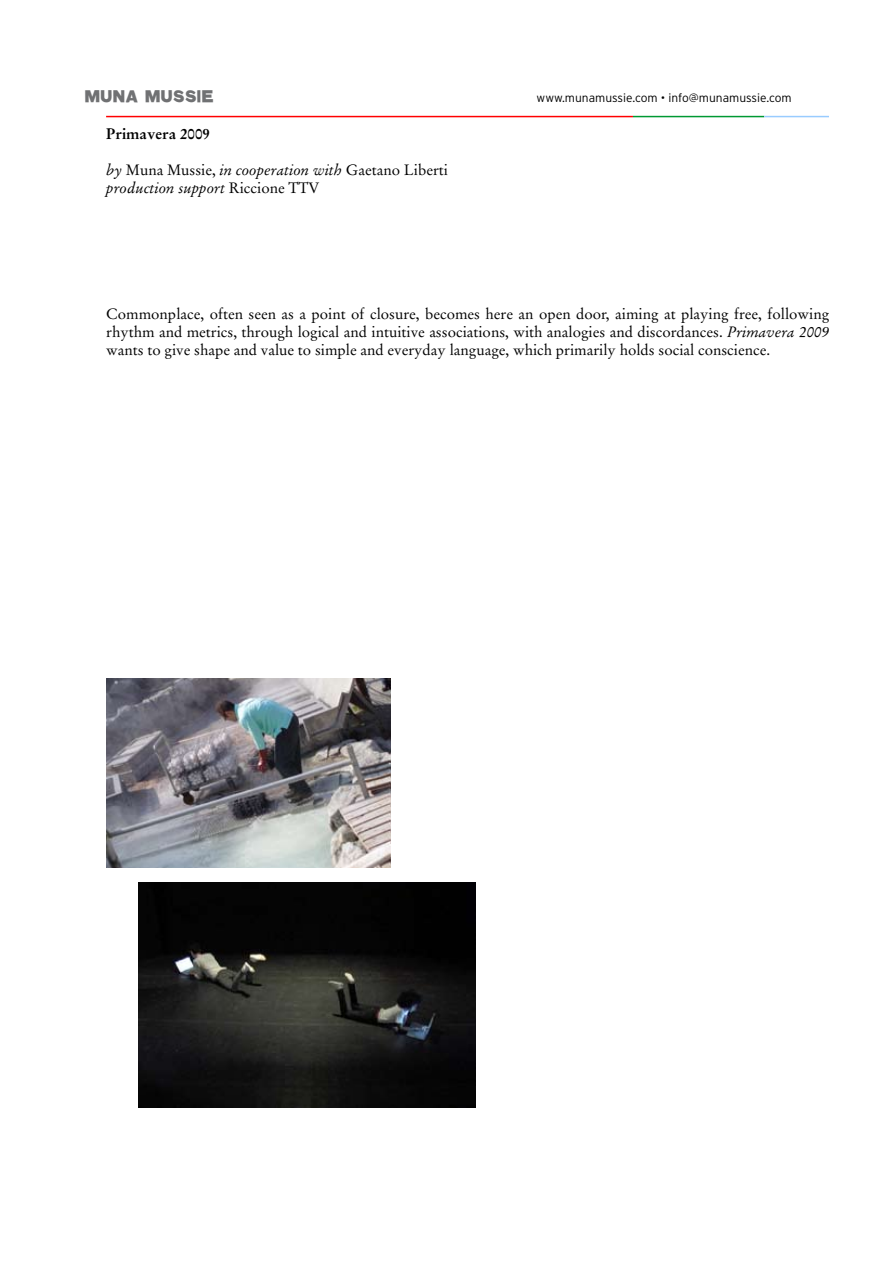
<style>
.page{position:relative;width:893px;height:1263px;background:#fff}
.page>*{position:absolute;margin:0;border:0;box-sizing:border-box;transform-origin:0 0}
.t1{font:18px "Type No 4";color:#707173}
.t2{font:15px/18px "Stempel Garamond";color:#000;text-align:justify}
.t3{font:italic 15px/18px "Stempel Garamond";color:#000}
.t4{font:700 15px "Stempel Garamond";color:#000}
.t5{font:300 12px "Interstate";color:#000}
.s1{font-style:normal}
.s2{font-style:italic}
</style>
<div class="page">
<hr style="left:106px;top:116px;width:527px;height:1px;background:#f00">
<hr style="left:633px;top:116px;width:131px;height:1px;background:#093">
<hr style="left:764px;top:116px;width:65px;height:1px;background:#9cf">
<img style="left:106px;top:678px;width:284px;height:189px">
<img style="left:138px;top:882px;width:337px;height:225px">
<p class="t1" style="left:85px;top:90px;width:131px">MUNA MUSSIE</p>
<p class="t5" style="left:537px;top:91px;width:257px">www.munamussie.com • info@munamussie.com</p>
<p class="t4" style="left:106px;top:125px;width:105px">Primavera 2009</p>
<p class="t3" style="left:106px;top:161px;width:343px">by <span class="s1">Muna Mussie,</span> in cooperation with <span class="s1">Gaetano Liberti </span>production support <span class="s1">Riccione TTV</span></p>
<p class="t2" style="left:106px;top:305px;width:724px">Commonplace, often seen as a point of closure, becomes here an open door, aiming at playing free, following rhythm and metrics, through logical and intuitive associations, with analogies and discordances. <span class="s2">Primavera 2009 </span>wants to give shape and value to simple and everyday language, which primarily holds social conscience.</p>
</div>
